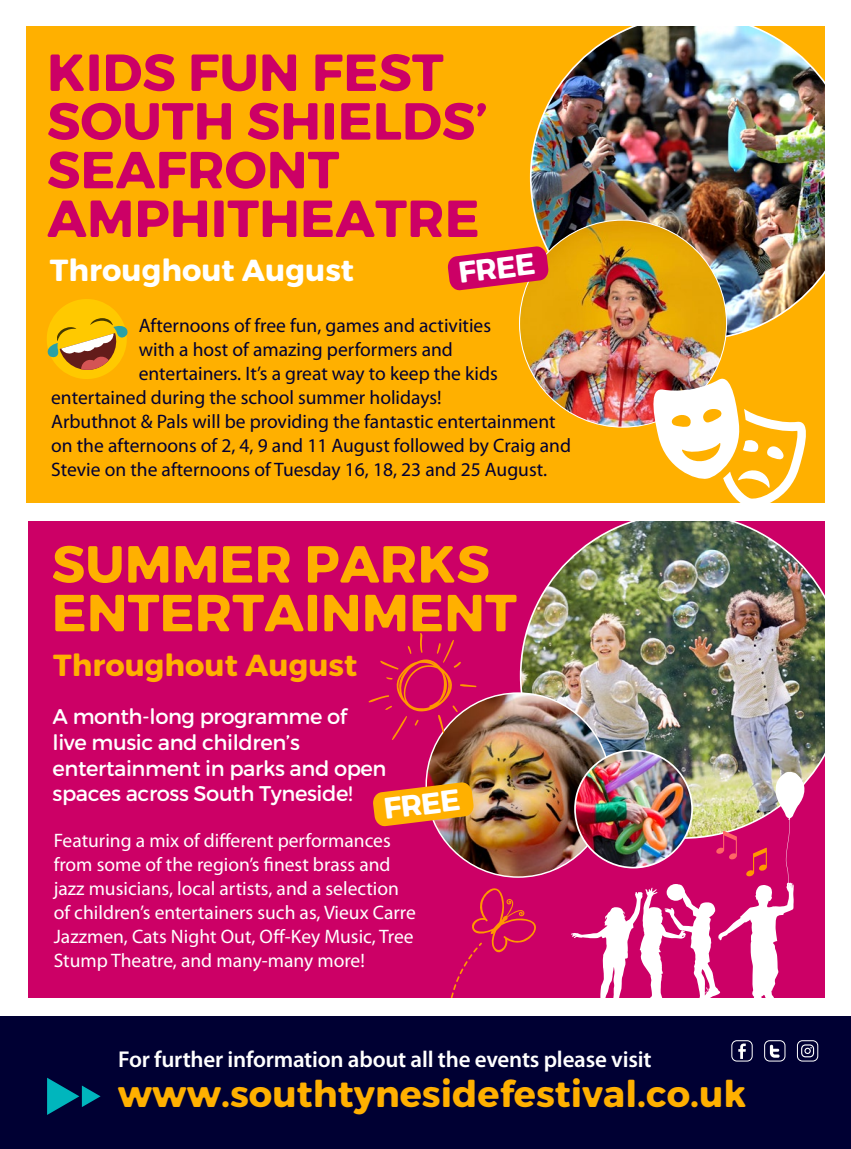
<style>
.page{position:relative;width:851px;height:1149px;background:#fff}
.page>*{position:absolute;margin:0;border:0;box-sizing:border-box;transform-origin:0 0}
.t1{font:52.05px/48.6px "Trueno Round Bd";color:#c06}
.t2{font:52.05px/48.6px "Trueno Round Bd";color:#ffb000}
.t3{font:36.75px "Trueno Round Bd";color:#ffb000}
.t4{font:30.45px "Trueno Round Bd";color:#ffb000}
.t5{font:30.45px "Trueno Round Bd";color:#fff}
.t6{font:29.7px "Trueno Round Bd";color:#fff}
.t7{font:600 22.95px "Myriad Pro";letter-spacing:-.01em;color:#fff}
.t8{font:21.3px/25.5px "Trueno Round";letter-spacing:-.02em;color:#fff}
.t9{font:19.5px "Myriad Pro";color:#003}
.t10{font:19.5px/24px "Myriad Pro";color:#fff}
</style>
<div class="page">
<div style="left:26px;top:520px;width:799px;height:478px;background:#c06"></div>
<div style="left:0;top:1015px;width:850px;height:133px;background:#003"></div>
<svg style="left:47px;top:1077px;width:54px;height:37px"></svg>
<div style="left:806px;top:1042px;width:12px;height:12px;border:1px solid #003;border-radius:3px"></div>
<div style="left:796px;top:1039px;width:22px;height:22px;border:1px solid #fff;border-radius:5px"></div>
<img style="left:520px;top:513px;width:325px;height:324px;border-radius:162px">
<img style="left:426px;top:693px;width:184px;height:183px;border-radius:92px">
<img style="left:575px;top:750px;width:117px;height:117px;border-radius:59px">
<svg style="left:368px;top:633px;width:108px;height:107px"></svg>
<div style="left:0;top:502px;width:850px;height:18px;background:#fff"></div>
<div style="left:0;top:997px;width:850px;height:18px;background:#fff"></div>
<img style="left:372px;top:770px;width:443px;height:292px">
<div style="left:26px;top:25px;width:799px;height:477px;background:#ffb000"></div>
<img style="left:530px;top:25px;width:295px;height:313px">
<div style="left:825px;top:0;width:25px;height:1005px;background:#fff"></div>
<img style="left:519px;top:220px;width:207px;height:207px;border-radius:103px">
<svg style="left:447px;top:246px;width:102px;height:45px"></svg>
<svg style="left:651px;top:373px;width:158px;height:130px"></svg>
<svg style="left:47px;top:299px;width:81px;height:80px"></svg>
<h1 class="t1" style="left:47px;top:49px;width:442px">KIDS FUN FEST<br>SOUTH SHIELDS’<br>SEAFRONT<br>AMPHITHEATRE</h1>
<h3 class="t5" style="left:50px;top:251px;width:306px">Throughout August</h3>
<h3 class="t6" style="left:456px;top:254px;width:78px;rotate:-7deg">FREE</h3>
<p class="t9" style="left:139px;top:313px;width:354px">Afternoons of free fun, games and activities</p>
<p class="t9" style="left:139px;top:337px;width:315px">with a host of amazing performers and</p>
<p class="t9" style="left:139px;top:361px;width:360px">entertainers. It’s a great way to keep the kids</p>
<p class="t9" style="left:51px;top:385px;width:392px">entertained during the school summer holidays!</p>
<p class="t9" style="left:51px;top:409px;width:506px">Arbuthnot &amp; Pals will be providing the fantastic entertainment</p>
<p class="t9" style="left:51px;top:433px;width:521px">on the afternoons of 2, 4, 9 and 11 August followed by Craig and</p>
<p class="t9" style="left:51px;top:457px;width:497px">Stevie on the afternoons of Tuesday 16, 18, 23 and 25 August.</p>
<h1 class="t2" style="left:52px;top:540px;width:466px">SUMMER PARKS<br>ENTERTAINMENT</h1>
<h3 class="t4" style="left:53px;top:646px;width:306px">Throughout August</h3>
<p class="t8" style="left:53px;top:703px;width:335px">A month-long programme of live music and children’s entertainment in parks and open spaces across South Tyneside!</p>
<h3 class="t6" style="left:381px;top:790px;width:78px;rotate:-7deg">FREE</h3>
<p class="t10" style="left:54px;top:827px;width:363px">Featuring a mix of different performances from some of the region’s finest brass and jazz musicians, local artists, and a selection of children’s entertainers such as, Vieux Carre Jazzmen, Cats Night Out, Off-Key Music, Tree Stump Theatre, and many-many more!</p>
<p class="t7" style="left:118px;top:1043px;width:534px">For further information about all the events please visit</p>
<h2 class="t3" style="left:118px;top:1070px;width:630px">www.southtynesidefestival.co.uk</h2>
</div>
